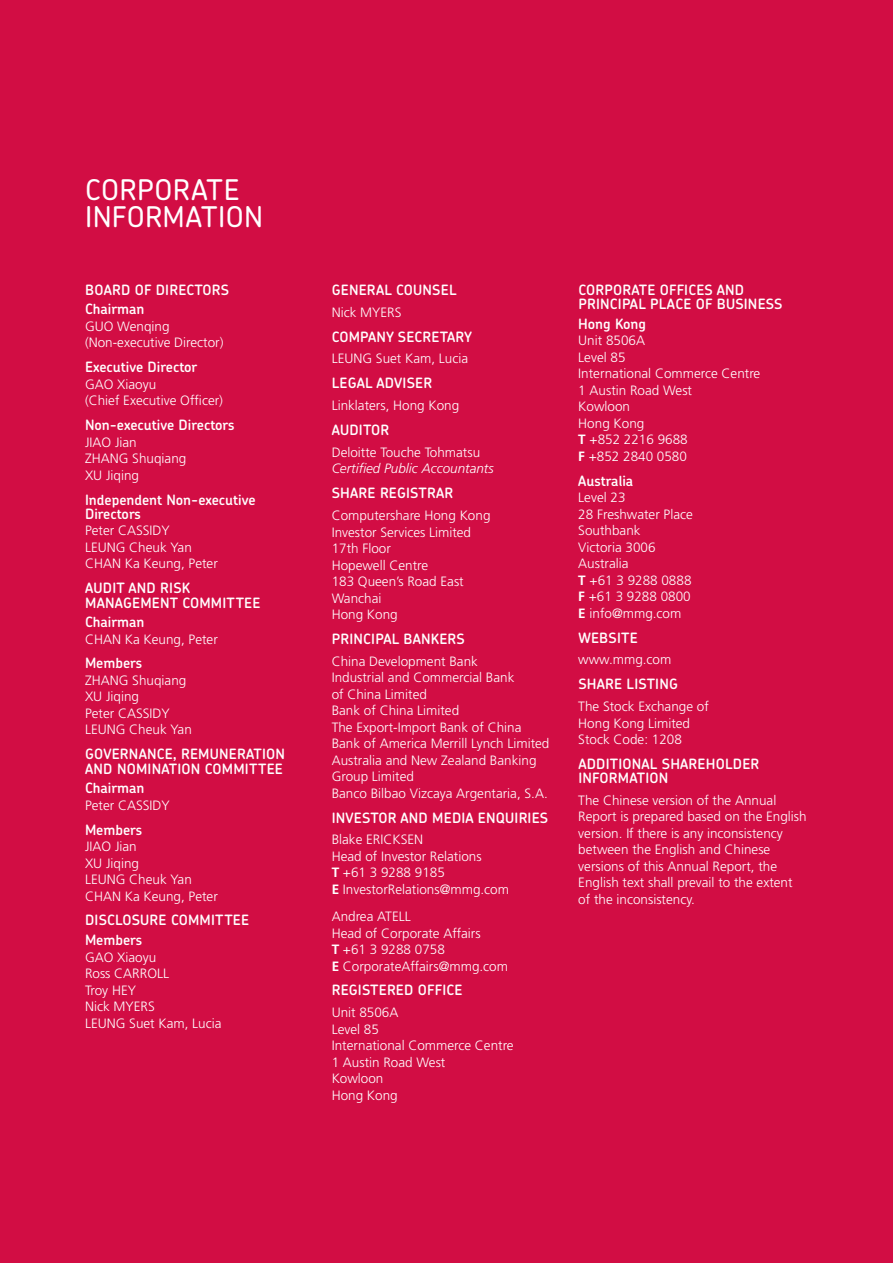
<style>
.page{position:relative;width:893px;height:1263px;background:#d20d44}
.page>*{position:absolute;margin:0;border:0;box-sizing:border-box;transform-origin:0 0}
.t1{font:500 28.5px/27.8px "Chevin Std";letter-spacing:.01em;color:#fff}
.t2{font:600 14.25px/14.2px "Chevin Std";letter-spacing:.015em;color:#fff}
.t3{font:300 13.5px/16.5px "Frutiger LT";color:#fff}
.t4{font:italic 300 13.5px "Frutiger LT";color:#fff}
.s1{font-weight:700}
</style>
<div class="page">
<h1 class="t1" style="left:85px;top:175px;width:179px">CORPORATE<br>INFORMATION</h1>
<p class="t2" style="left:85px;top:280px;width:146px;line-height:19.5px">BOARD OF DIRECTORS<br>Chairman</p>
<p class="t3" style="left:85px;top:318px;width:140px">GUO Wenqing (Non-executive Director)</p>
<p class="t2" style="left:85px;top:360px;width:114px">Executive Director</p>
<p class="t3" style="left:85px;top:376px;width:139px">GAO Xiaoyu<br>(Chief Executive Officer)</p>
<p class="t2" style="left:85px;top:418px;width:151px">Non-executive Directors</p>
<p class="t3" style="left:85px;top:434px;width:103px">JIAO Jian<br>ZHANG Shuqiang<br>XU Jiqing</p>
<p class="t2" style="left:85px;top:492px;width:172px">Independent Non-executive<br>Directors</p>
<p class="t3" style="left:85px;top:523px;width:134px">Peter CASSIDY<br>LEUNG Cheuk Yan<br>CHAN Ka Keung, Peter</p>
<p class="t2" style="left:85px;top:581px;width:177px">AUDIT AND RISK<br>MANAGEMENT COMMITTEE</p>
<p class="t2" style="left:85px;top:614px;width:61px">Chairman</p>
<p class="t3" style="left:85px;top:631px;width:134px">CHAN Ka Keung, Peter</p>
<p class="t2" style="left:85px;top:656px;width:59px">Members</p>
<p class="t3" style="left:85px;top:672px;width:108px">ZHANG Shuqiang<br>XU Jiqing<br>Peter CASSIDY<br>LEUNG Cheuk Yan</p>
<p class="t2" style="left:85px;top:747px;width:201px">GOVERNANCE, REMUNERATION<br>AND NOMINATION COMMITTEE</p>
<p class="t2" style="left:85px;top:780px;width:61px">Chairman</p>
<p class="t3" style="left:85px;top:797px;width:86px">Peter CASSIDY</p>
<p class="t2" style="left:85px;top:822px;width:59px">Members</p>
<p class="t3" style="left:85px;top:838px;width:134px">JIAO Jian<br>XU Jiqing<br>LEUNG Cheuk Yan<br>CHAN Ka Keung, Peter</p>
<p class="t2" style="left:85px;top:910px;width:166px;line-height:19.5px">DISCLOSURE COMMITTEE<br>Members</p>
<p class="t3" style="left:85px;top:949px;width:138px">GAO Xiaoyu<br>Ross CARROLL<br>Troy HEY<br>Nick MYERS<br>LEUNG Suet Kam, Lucia</p>
<p class="t2" style="left:332px;top:282px;width:126px">GENERAL COUNSEL</p>
<p class="t3" style="left:332px;top:304px;width:71px">Nick MYERS</p>
<p class="t2" style="left:332px;top:329px;width:142px">COMPANY SECRETARY</p>
<p class="t3" style="left:332px;top:351px;width:138px">LEUNG Suet Kam, Lucia</p>
<p class="t2" style="left:332px;top:376px;width:102px">LEGAL ADVISER</p>
<p class="t3" style="left:332px;top:397px;width:129px">Linklaters, Hong Kong</p>
<p class="t2" style="left:332px;top:422px;width:59px">AUDITOR</p>
<p class="t3" style="left:332px;top:444px;width:150px">Deloitte Touche Tohmatsu</p>
<p class="t4" style="left:332px;top:461px;width:164px">Certified Public Accountants</p>
<p class="t2" style="left:332px;top:486px;width:123px">SHARE REGISTRAR</p>
<p class="t3" style="left:332px;top:507px;width:160px">Computershare Hong Kong<br>Investor Services Limited<br>17th Floor<br>Hopewell Centre<br>183 Queen’s Road East<br>Wanchai<br>Hong Kong</p>
<p class="t2" style="left:332px;top:631px;width:134px">PRINCIPAL BANKERS</p>
<p class="t3" style="left:332px;top:653px;width:219px">China Development Bank<br>Industrial and Commercial Bank<br>of China Limited<br>Bank of China Limited<br>The Export-Import Bank of China<br>Bank of America Merrill Lynch Limited<br>Australia and New Zealand Banking<br>Group Limited<br>Banco Bilbao Vizcaya Argentaria, S.A.</p>
<p class="t2" style="left:332px;top:810px;width:218px">INVESTOR AND MEDIA ENQUIRIES</p>
<p class="t3" style="left:332px;top:832px;width:179px">Blake ERICKSEN<br>Head of Investor Relations<br><span class="s1">T</span> +61 3 9288 9185<br><span class="s1">E</span> InvestorRelations@mmg.com</p>
<p class="t3" style="left:332px;top:908px;width:178px">Andrea ATELL<br>Head of Corporate Affairs<br><span class="s1">T</span> +61 3 9288 0758<br><span class="s1">E</span> CorporateAffairs@mmg.com</p>
<p class="t2" style="left:332px;top:983px;width:132px">REGISTERED OFFICE</p>
<p class="t3" style="left:332px;top:1004px;width:184px">Unit 8506A<br>Level 85<br>International Commerce Centre<br>1 Austin Road West<br>Kowloon<br>Hong Kong</p>
<p class="t2" style="left:578px;top:282px;width:206px">CORPORATE OFFICES AND<br>PRINCIPAL PLACE OF BUSINESS</p>
<p class="t2" style="left:578px;top:316px;width:69px">Hong Kong</p>
<p class="t3" style="left:578px;top:332px;width:184px">Unit 8506A<br>Level 85<br>International Commerce Centre<br>1 Austin Road West<br>Kowloon<br>Hong Kong<br><span class="s1">T</span> +852 2216 9688<br><span class="s1">F</span> +852 2840 0580</p>
<p class="t2" style="left:578px;top:473px;width:56px">Australia</p>
<p class="t3" style="left:578px;top:489px;width:116px">Level 23<br>28 Freshwater Place<br>Southbank<br>Victoria 3006<br>Australia<br><span class="s1">T</span> +61 3 9288 0888<br><span class="s1">F</span> +61 3 9288 0800<br><span class="s1">E</span> info@mmg.com</p>
<p class="t2" style="left:578px;top:630px;width:61px">WEBSITE</p>
<p class="t3" style="left:578px;top:652px;width:95px">www.mmg.com</p>
<p class="t2" style="left:578px;top:677px;width:101px">SHARE LISTING</p>
<p class="t3" style="left:578px;top:698px;width:132px">The Stock Exchange of<br>Hong Kong Limited<br>Stock Code: 1208</p>
<p class="t2" style="left:578px;top:756px;width:182px">ADDITIONAL SHAREHOLDER<br>INFORMATION</p>
<p class="t3" style="left:578px;top:792px;width:230px">The Chinese version of the Annual Report is prepared based on the English version. If there is any inconsistency between the English and Chinese versions of this Annual Report, the English text shall prevail to the extent of the inconsistency.</p>
</div>
